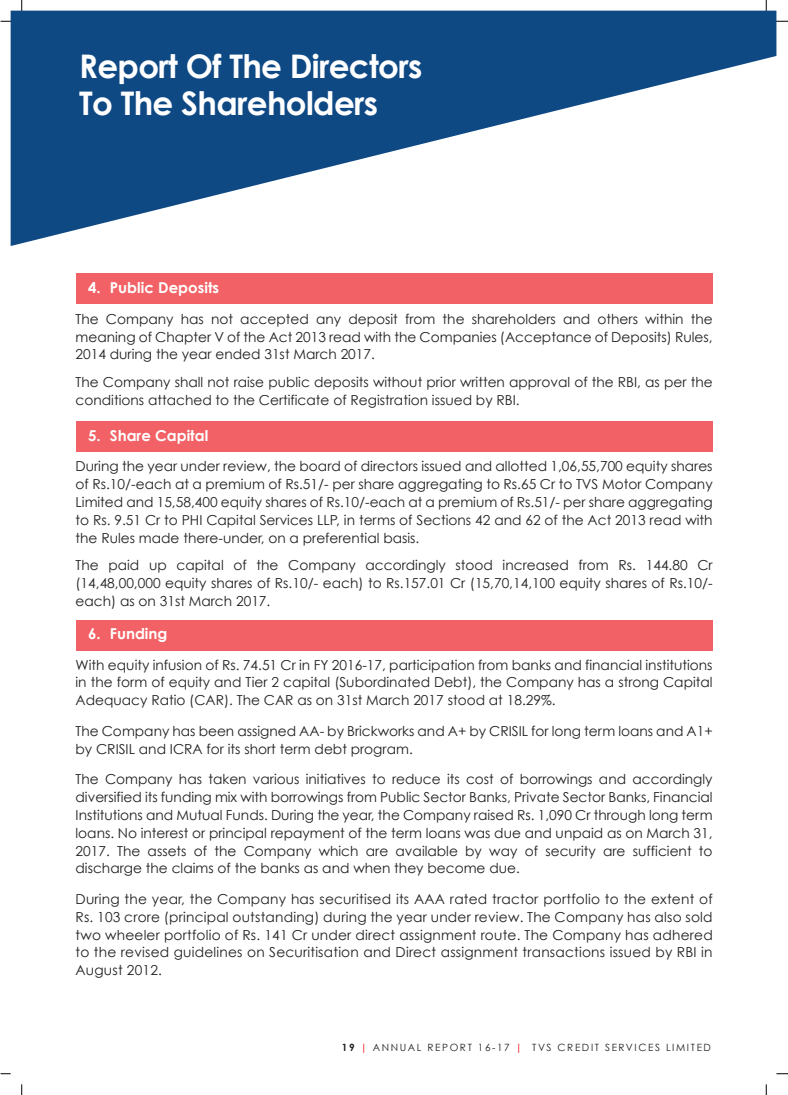
<style>
.page{position:relative;width:788px;height:1095px;background:#fff}
.page>*{position:absolute;margin:0;border:0;box-sizing:border-box;transform-origin:0 0}
.t1{font:700 32.5px/36.5px "Century Gothic";letter-spacing:-.02em;color:#fff}
.t2{font:700 15px "Century Gothic";color:#fff}
.t3{font:13.75px/17.9px "Century Gothic";color:#221f1f;text-align:justify}
.t4{font:10px "Century Gothic";letter-spacing:.16em;color:#221f1f}
.s1{font-weight:700}
.s2{font-weight:700;color:#ed1e23}
</style>
<div class="page">
<svg style="left:766px;top:0;width:22px;height:22px"></svg>
<svg style="left:1px;top:0;width:21px;height:22px"></svg>
<svg style="left:11px;top:11px;width:765px;height:235px;fill:#0f4984"></svg>
<svg style="left:776px;top:1073px;width:12px;height:1px"></svg>
<div style="left:76px;top:273px;width:636px;height:31px;background:#f26165"></div>
<div style="left:76px;top:420px;width:636px;height:31px;background:#f26165"></div>
<div style="left:76px;top:620px;width:636px;height:31px;background:#f26165"></div>
<h1 class="t1" style="left:79px;top:51px;width:345px">Report Of The Directors<br>To The Shareholders</h1>
<p class="t2" style="left:88px;top:282px;width:132px">4. Public Deposits</p>
<p class="t3" style="left:76px;top:311px;width:638px">The Company has not accepted any deposit from the shareholders and others within the meaning of Chapter V of the Act 2013 read with the Companies (Acceptance of Deposits) Rules, 2014 during the year ended 31st March 2017.</p>
<p class="t3" style="left:76px;top:375px;width:638px">The Company shall not raise public deposits without prior written approval of the RBI, as per the conditions attached to the Certificate of Registration issued by RBI.</p>
<p class="t2" style="left:88px;top:429px;width:122px">5. Share Capital</p>
<p class="t3" style="left:76px;top:458px;width:638px">During the year under review, the board of directors issued and allotted 1,06,55,700 equity shares of Rs.10/-each at a premium of Rs.51/- per share aggregating to Rs.65 Cr to TVS Motor Company Limited and 15,58,400 equity shares of Rs.10/-each at a premium of Rs.51/- per share aggregating to Rs. 9.51 Cr to PHI Capital Services LLP, in terms of Sections 42 and 62 of the Act 2013 read with the Rules made there-under, on a preferential basis.</p>
<p class="t3" style="left:76px;top:558px;width:638px">The paid up capital of the Company accordingly stood increased from Rs. 144.80 Cr (14,48,00,000 equity shares of Rs.10/- each) to Rs.157.01 Cr (15,70,14,100 equity shares of Rs.10/- each) as on 31st March 2017.</p>
<p class="t2" style="left:88px;top:628px;width:81px">6. Funding</p>
<p class="t3" style="left:76px;top:657px;width:638px">With equity infusion of Rs. 74.51 Cr in FY 2016-17, participation from banks and financial institutions in the form of equity and Tier 2 capital (Subordinated Debt), the Company has a strong Capital Adequacy Ratio (CAR). The CAR as on 31st March 2017 stood at 18.29%.</p>
<p class="t3" style="left:76px;top:723px;width:638px">The Company has been assigned AA- by Brickworks and A+ by CRISIL for long term loans and A1+ by CRISIL and ICRA for its short term debt program.</p>
<p class="t3" style="left:76px;top:771px;width:638px">The Company has taken various initiatives to reduce its cost of borrowings and accordingly diversified its funding mix with borrowings from Public Sector Banks, Private Sector Banks, Financial Institutions and Mutual Funds. During the year, the Company raised Rs. 1,090 Cr through long term loans. No interest or principal repayment of the term loans was due and unpaid as on March 31, 2017. The assets of the Company which are available by way of security are sufficient to discharge the claims of the banks as and when they become due.</p>
<p class="t3" style="left:76px;top:891px;width:638px">During the year, the Company has securitised its AAA rated tractor portfolio to the extent of Rs. 103 crore (principal outstanding) during the year under review. The Company has also sold two wheeler portfolio of Rs. 141 Cr under direct assignment route. The Company has adhered to the revised guidelines on Securitisation and Direct assignment transactions issued by RBI in August 2012.</p>
<p class="t4" style="left:342px;top:1044px;width:370px"><span class="s1">19</span> <span class="s2">|</span> ANNUAL REPORT 16-17 <span class="s2">|</span> TVS CREDIT SERVICES LIMITED</p>
</div>
